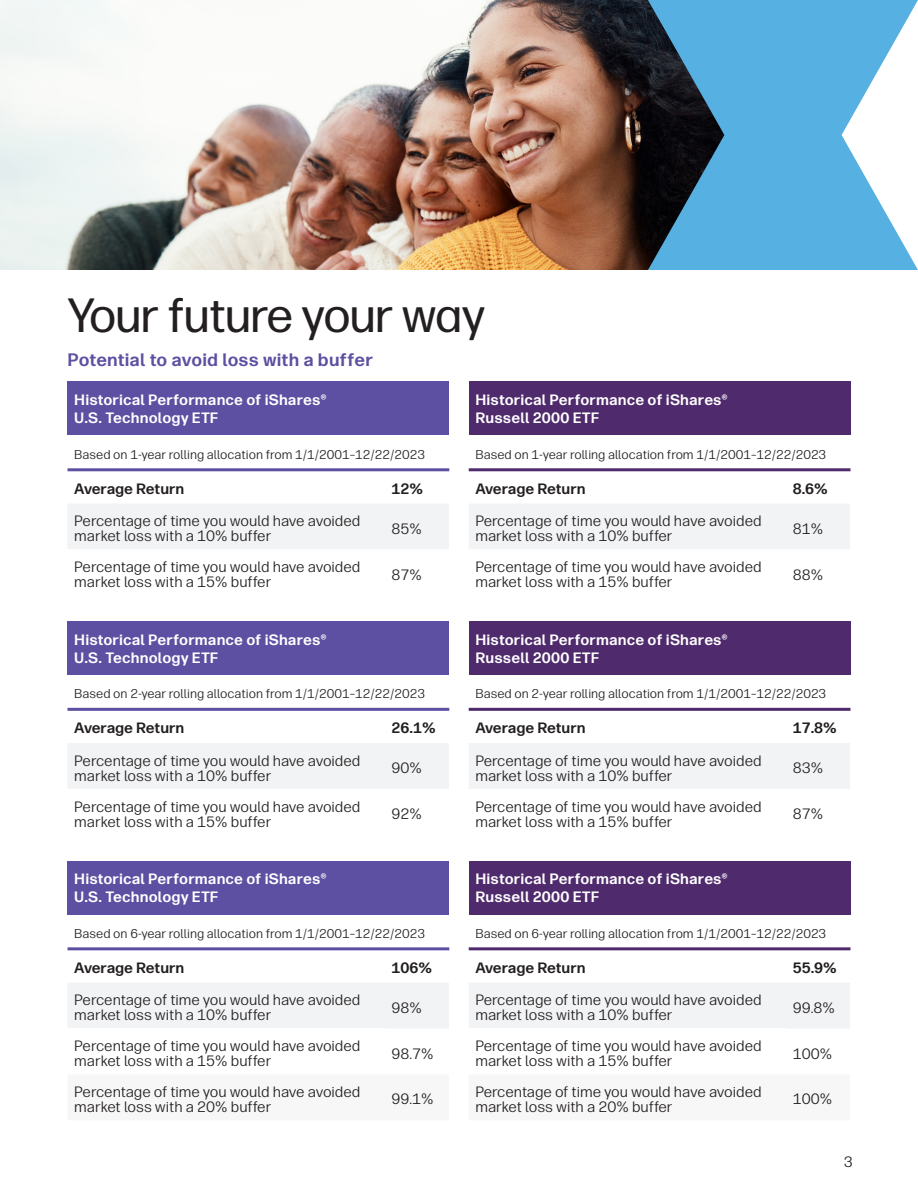
<style>
.page{position:relative;width:918px;height:1188px;background:#fff}
.page>*{position:absolute;margin:0;border:0;box-sizing:border-box;transform-origin:0 0}
.TA_Page_heading_1_32pt_-_Regular{font:48px "Forever Forma Heading";color:#231f20}
.TA_Head3{font:700 18px "Forever Forma Body Text";letter-spacing:.005em;color:#5d4fa1}
.t1{font:15px/15px "Forever Forma Body Text";color:#231f20}
.TA_Head3-2{font:700 15px/18px "Forever Forma Body Text";letter-spacing:.01em;color:#fff}
.t2{font:700 15px "Forever Forma Body Text";color:#231f20}
.t3{font:12.75px "Forever Forma Body Text";color:#231f20}
</style>
<div class="page">
<img style="left:0;top:0;width:648px;height:270px">
<svg style="left:648px;top:0;width:270px;height:270px;background:#5c9cc0"></svg>
<div style="left:68px;top:381px;width:381px;height:54px;background:#5d4fa1"></div>
<svg style="left:68px;top:471px;width:381px;height:78px"></svg>
<hr style="left:68px;top:468px;width:381px;height:3px;background:#5d4fa1">
<div style="left:68px;top:621px;width:381px;height:54px;background:#5d4fa1"></div>
<div style="left:68px;top:743px;width:381px;height:46px;background:#f2f3f4"></div>
<hr style="left:68px;top:708px;width:381px;height:3px;background:#5d4fa1">
<div style="left:68px;top:861px;width:381px;height:54px;background:#5d4fa1"></div>
<svg style="left:68px;top:950px;width:381px;height:78px"></svg>
<hr style="left:68px;top:947px;width:381px;height:3px;background:#5d4fa1">
<div style="left:469px;top:381px;width:381px;height:54px;background:#4f2a6c"></div>
<svg style="left:469px;top:471px;width:381px;height:78px"></svg>
<hr style="left:469px;top:468px;width:382px;height:3px;background:#4f2a6c">
<div style="left:469px;top:621px;width:381px;height:54px;background:#4f2a6c"></div>
<div style="left:469px;top:743px;width:381px;height:46px;background:#f2f3f4"></div>
<hr style="left:469px;top:708px;width:382px;height:3px;background:#4f2a6c">
<div style="left:469px;top:861px;width:381px;height:54px;background:#4f2a6c"></div>
<svg style="left:469px;top:950px;width:381px;height:78px"></svg>
<hr style="left:469px;top:947px;width:382px;height:3px;background:#4f2a6c">
<h2 class="TA_Page_heading_1_32pt_-_Regular" style="left:68px;top:282px;width:419px">Your future your way</h2>
<p class="TA_Head3" style="left:68px;top:346px;width:307px">Potential to avoid loss with a buffer</p>
<p class="TA_Head3-2" style="left:74px;top:390px;width:254px">Historical Performance of iShares®<br>U.S. Technology ETF</p>
<p class="t3" style="left:74px;top:445px;width:352px">Based on 1-year rolling allocation from 1/1/2001–12/22/2023</p>
<p class="t2" style="left:74px;top:477px;width:112px">Average Return</p>
<p class="t2" style="left:392px;top:477px;width:33px">12%</p>
<p class="t1" style="left:74px;top:512px;width:288px">Percentage of time you would have avoided market loss with a 10% buffer</p>
<p class="t1" style="left:392px;top:520px;width:32px">85%</p>
<p class="t1" style="left:74px;top:558px;width:288px">Percentage of time you would have avoided market loss with a 15% buffer</p>
<p class="t1" style="left:392px;top:566px;width:32px">87%</p>
<p class="TA_Head3-2" style="left:74px;top:629px;width:254px">Historical Performance of iShares®<br>U.S. Technology ETF</p>
<p class="t3" style="left:74px;top:685px;width:352px">Based on 2-year rolling allocation from 1/1/2001–12/22/2023</p>
<p class="t2" style="left:74px;top:717px;width:112px">Average Return</p>
<p class="t2" style="left:392px;top:717px;width:46px">26.1%</p>
<p class="t1" style="left:74px;top:752px;width:288px">Percentage of time you would have avoided market loss with a 10% buffer</p>
<p class="t1" style="left:392px;top:759px;width:32px">90%</p>
<p class="t1" style="left:74px;top:798px;width:288px">Percentage of time you would have avoided market loss with a 15% buffer</p>
<p class="t1" style="left:392px;top:805px;width:32px">92%</p>
<p class="TA_Head3-2" style="left:475px;top:390px;width:254px">Historical Performance of iShares®<br>Russell 2000 ETF</p>
<p class="t3" style="left:475px;top:445px;width:352px">Based on 1-year rolling allocation from 1/1/2001–12/22/2023</p>
<p class="t2" style="left:475px;top:477px;width:112px">Average Return</p>
<p class="t2" style="left:793px;top:477px;width:37px">8.6%</p>
<p class="t1" style="left:475px;top:512px;width:288px">Percentage of time you would have avoided market loss with a 10% buffer</p>
<p class="t1" style="left:793px;top:520px;width:32px">81%</p>
<p class="t1" style="left:475px;top:558px;width:288px">Percentage of time you would have avoided market loss with a 15% buffer</p>
<p class="t1" style="left:793px;top:566px;width:32px">88%</p>
<p class="TA_Head3-2" style="left:475px;top:629px;width:254px">Historical Performance of iShares®<br>Russell 2000 ETF</p>
<p class="t3" style="left:475px;top:685px;width:352px">Based on 2-year rolling allocation from 1/1/2001–12/22/2023</p>
<p class="t2" style="left:475px;top:717px;width:112px">Average Return</p>
<p class="t2" style="left:793px;top:717px;width:46px">17.8%</p>
<p class="t1" style="left:475px;top:752px;width:288px">Percentage of time you would have avoided market loss with a 10% buffer</p>
<p class="t1" style="left:793px;top:759px;width:32px">83%</p>
<p class="t1" style="left:475px;top:798px;width:288px">Percentage of time you would have avoided market loss with a 15% buffer</p>
<p class="t1" style="left:793px;top:805px;width:32px">87%</p>
<p class="TA_Head3-2" style="left:74px;top:869px;width:254px">Historical Performance of iShares®<br>U.S. Technology ETF</p>
<p class="t3" style="left:74px;top:924px;width:352px">Based on 6-year rolling allocation from 1/1/2001–12/22/2023</p>
<p class="t2" style="left:74px;top:956px;width:112px">Average Return</p>
<p class="t2" style="left:392px;top:956px;width:42px">106%</p>
<p class="t1" style="left:74px;top:991px;width:288px">Percentage of time you would have avoided market loss with a 10% buffer</p>
<p class="t1" style="left:392px;top:999px;width:32px">98%</p>
<p class="t1" style="left:74px;top:1037px;width:288px">Percentage of time you would have avoided market loss with a 15% buffer</p>
<p class="t1" style="left:392px;top:1045px;width:44px">98.7%</p>
<p class="t1" style="left:74px;top:1083px;width:288px">Percentage of time you would have avoided market loss with a 20% buffer</p>
<p class="t1" style="left:392px;top:1091px;width:44px">99.1%</p>
<p class="TA_Head3-2" style="left:475px;top:869px;width:254px">Historical Performance of iShares®<br>Russell 2000 ETF</p>
<p class="t3" style="left:475px;top:924px;width:352px">Based on 6-year rolling allocation from 1/1/2001–12/22/2023</p>
<p class="t2" style="left:475px;top:956px;width:112px">Average Return</p>
<p class="t2" style="left:793px;top:956px;width:46px">55.9%</p>
<p class="t1" style="left:475px;top:991px;width:288px">Percentage of time you would have avoided market loss with a 10% buffer</p>
<p class="t1" style="left:793px;top:999px;width:44px">99.8%</p>
<p class="t1" style="left:475px;top:1037px;width:288px">Percentage of time you would have avoided market loss with a 15% buffer</p>
<p class="t1" style="left:793px;top:1045px;width:41px">100%</p>
<p class="t1" style="left:475px;top:1083px;width:288px">Percentage of time you would have avoided market loss with a 20% buffer</p>
<p class="t1" style="left:793px;top:1091px;width:41px">100%</p>
<p class="t1" style="left:844px;top:1153px;width:10px">3</p>
</div>
